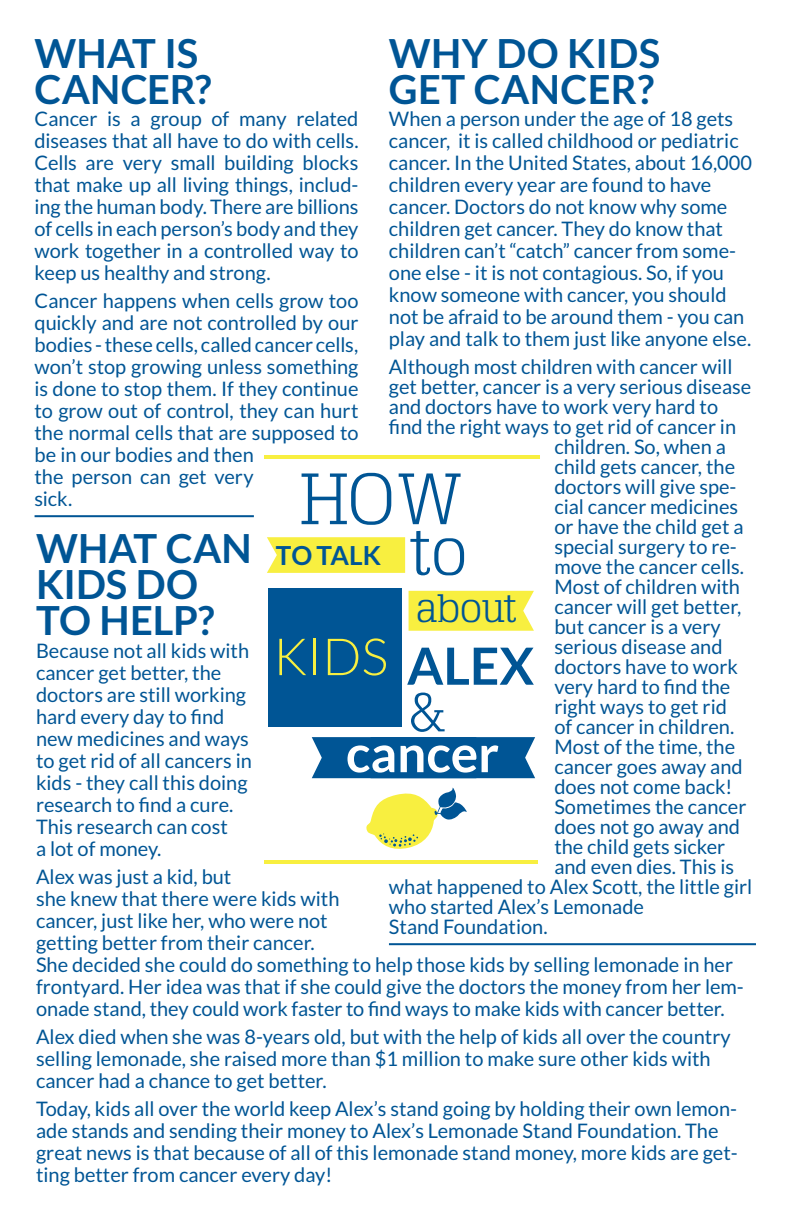
<style>
.page{position:relative;width:792px;height:1224px;background:#fff}
.page>*{position:absolute;margin:0;border:0;box-sizing:border-box;transform-origin:0 0}
.t1{font:300 71.2px "Typo Slabserif";color:#005595}
.t2{font:300 63.8px "Typo Slabserif";color:#005595;scale:1.13 1}
.t3{font:300 54px "Typo Slabserif";color:#005595}
.t4{font:700 51.2px "Lato";color:#fff}
.t5{font:700 51.2px "Lato";color:#005595}
.t6{font:300 51.2px "Lato";color:#f8ef40}
.t7{font:700 40px/36px "Lato";letter-spacing:.005em;color:#005595}
.t8{font:300 39px "Typo Slabserif";color:#005595;scale:1.13 1}
.t9{font:700 26.2px "Lato";color:#005595}
.t10{font:20px/22px "Lato";color:#005595}
</style>
<div class="page">
<hr style="left:35px;top:515px;width:219px;height:2px;background:#005595">
<hr style="left:264px;top:861px;width:274px;height:3px;background:#f8ef40">
<svg style="left:366px;top:787px;width:101px;height:62px"></svg>
<svg style="left:267px;top:537px;width:138px;height:36px;background:#f8ef48"></svg>
<div style="left:268px;top:589px;width:133px;height:138px;background:#005595"></div>
<svg style="left:409px;top:591px;width:125px;height:40px;background:#f8ef49"></svg>
<div style="left:312px;top:737px;width:223px;height:41px;background:#005595"></div>
<hr style="left:264px;top:455px;width:276px;height:4px;background:#f8ef40">
<hr style="left:389px;top:943px;width:367px;height:2px;background:#005595">
<h3 class="t7" style="left:35px;top:35px;width:179px">WHAT IS<br>CANCER?</h3>
<p class="t10" style="left:35px;top:108px;width:326px;text-align:justify">Cancer is a group of many related diseases that all have to do with cells.<br>Cells are very small building blocks that make up all living things, includ&shy;ing the human body. There are billions of cells in each person’s body and they work together in a controlled way to keep us healthy and strong.</p>
<p class="t10" style="left:35px;top:290px;width:326px">Cancer happens when cells grow too quickly and are not controlled by our bodies - these cells, called cancer cells, won’t stop growing unless something is done to stop them. If they continue to grow out of control, they can hurt the normal cells that are supposed to be in our bodies and then<br>the person can get very<br>sick.</p>
<h3 class="t7" style="left:389px;top:35px;width:273px">WHY DO KIDS<br>GET CANCER?</h3>
<p class="t10" style="left:389px;top:108px;width:365px">When a person under the age of 18 gets cancer, it is called childhood or pediatric cancer. In the United States, about 16,000 children every year are found to have cancer. Doctors do not know why some children get cancer. They do know that children can’t “catch” cancer from some&shy;one else - it is not contagious. So, if you know someone with cancer, you should not be afraid to be around them - you can play and talk to them just like anyone else.</p>
<p class="t10" style="left:389px;top:356px;width:345px">Although most children with cancer will</p>
<p class="t10" style="left:389px;top:376px;width:364px">get better, cancer is a very serious disease</p>
<p class="t10" style="left:389px;top:396px;width:331px">and doctors have to work very hard to</p>
<p class="t10" style="left:389px;top:416px;width:349px">find the right ways to get rid of cancer in</p>
<p class="t10" style="left:554px;top:436px;width:173px">children. So, when a</p>
<p class="t10" style="left:554px;top:456px;width:182px">child gets cancer, the</p>
<p class="t10" style="left:554px;top:476px;width:184px">doctors will give spe-</p>
<p class="t10" style="left:554px;top:496px;width:185px">cial cancer medicines</p>
<p class="t10" style="left:554px;top:516px;width:191px">or have the child get a</p>
<p class="t10" style="left:554px;top:536px;width:184px">special surgery to re-</p>
<p class="t10" style="left:554px;top:556px;width:191px">move the cancer cells.</p>
<p class="t10" style="left:554px;top:576px;width:187px">Most of children with</p>
<p class="t10" style="left:554px;top:596px;width:188px">cancer will get better,</p>
<p class="t10" style="left:554px;top:616px;width:168px">but cancer is a very</p>
<p class="t10" style="left:554px;top:636px;width:170px">serious disease and</p>
<p class="t10" style="left:554px;top:656px;width:185px">doctors have to work</p>
<p class="t10" style="left:554px;top:676px;width:178px">very hard to find the</p>
<p class="t10" style="left:554px;top:696px;width:174px">right ways to get rid</p>
<p class="t10" style="left:554px;top:716px;width:181px">of cancer in children.</p>
<p class="t10" style="left:554px;top:736px;width:182px">Most of the time, the</p>
<p class="t10" style="left:554px;top:756px;width:190px">cancer goes away and</p>
<p class="t10" style="left:554px;top:776px;width:180px">does not come back!</p>
<p class="t10" style="left:554px;top:796px;width:194px">Sometimes the cancer</p>
<p class="t10" style="left:554px;top:816px;width:187px">does not go away and</p>
<p class="t10" style="left:554px;top:836px;width:172px">the child gets sicker</p>
<p class="t10" style="left:554px;top:856px;width:181px">and even dies. This is</p>
<p class="t10" style="left:389px;top:876px;width:365px">what happened to Alex Scott, the little girl</p>
<p class="t10" style="left:389px;top:896px;width:257px">who started Alex’s Lemonade</p>
<p class="t10" style="left:389px;top:916px;width:160px">Stand Foundation.</p>
<h1 class="t1" style="left:300px;top:459px;width:163px">HOW</h1>
<h3 class="t9" style="left:276px;top:540px;width:107px">TO TALK</h3>
<h2 class="t2" style="left:410px;top:516px;width:52px">to</h2>
<h3 class="t8" style="left:416px;top:586px;width:91px">about</h3>
<h3 class="t5" style="left:407px;top:637px;width:129px">ALEX</h3>
<h3 class="t3" style="left:409px;top:682px;width:39px">&amp;</h3>
<h3 class="t4" style="left:346px;top:724px;width:155px">cancer</h3>
<h3 class="t7" style="left:36px;top:530px;width:217px">WHAT CAN<br>KIDS DO<br>TO HELP?</h3>
<p class="t10" style="left:36px;top:640px;width:217px">Because not all kids with cancer get better, the doctors are still working hard every day to find new medicines and ways to get rid of all cancers in kids - they call this doing research to find a cure.<br>This research can cost<br>a lot of money.</p>
<p class="t10" style="left:36px;top:866px;width:709px">Alex was just a kid, but<br>she knew that there were kids with<br>cancer, just like her, who were not<br>getting better from their cancer.<br>She decided she could do something to help those kids by selling lemonade in her frontyard. Her idea was that if she could give the doctors the money from her lem&shy;onade stand, they could work faster to find ways to make kids with cancer better.</p>
<p class="t10" style="left:36px;top:1026px;width:696px">Alex died when she was 8-years old, but with the help of kids all over the country selling lemonade, she raised more than $1 million to make sure other kids with cancer had a chance to get better.</p>
<p class="t10" style="left:36px;top:1098px;width:703px">Today, kids all over the world keep Alex’s stand going by holding their own lemon&shy;ade stands and sending their money to Alex’s Lemonade Stand Foundation. The great news is that because of all of this lemonade stand money, more kids are get&shy;ting better from cancer every day!</p>
<h3 class="t6" style="left:273px;top:629px;width:116px">KIDS</h3>
</div>
